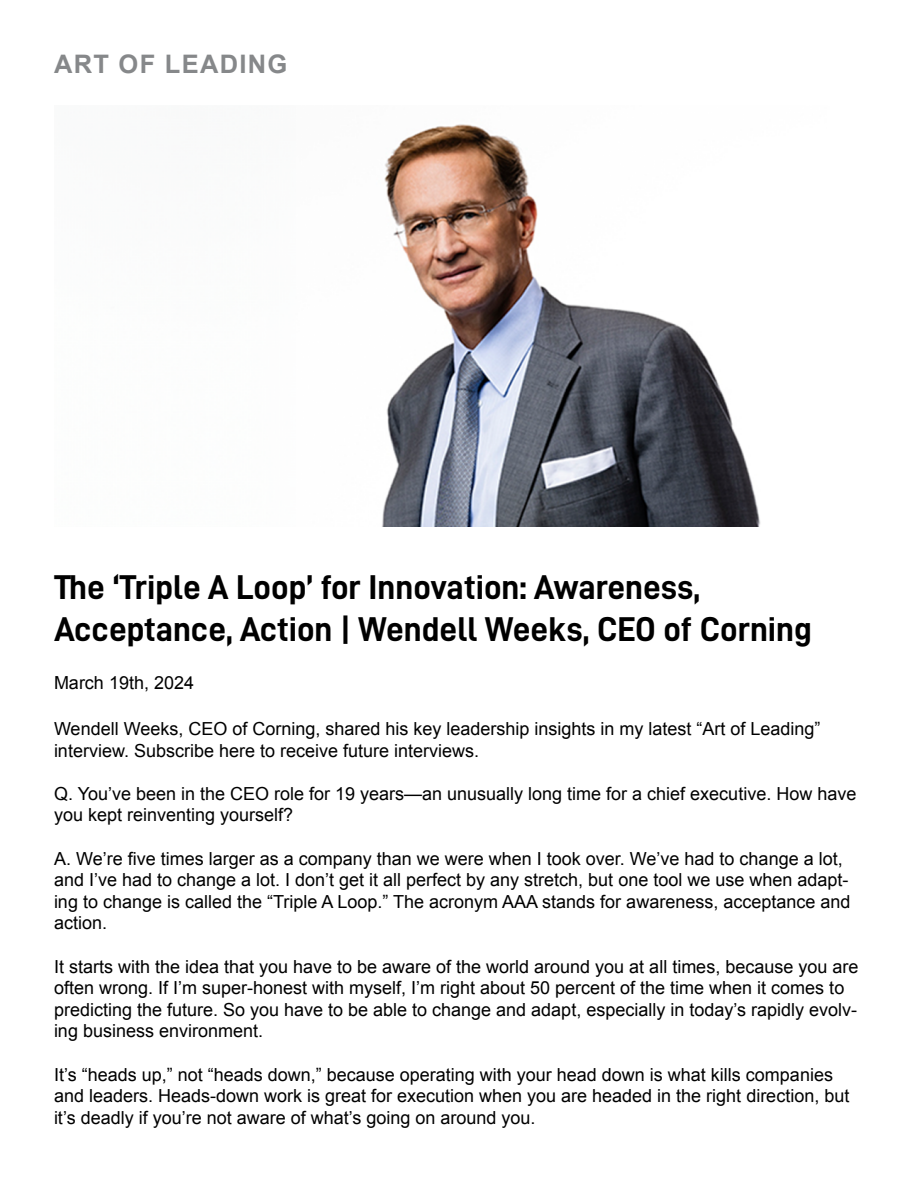
<style>
.page{position:relative;width:918px;height:1188px;background:#fff}
.page>*{position:absolute;margin:0;border:0;box-sizing:border-box;transform-origin:0 0}
.t1{font:34.5px/41.4px "D DIN Bold";color:#000}
.t2{font:700 25.5px "Arial";letter-spacing:.05em;color:#86888a}
.t3{font:18px/21.6px "Arial";color:#000}
</style>
<div class="page">
<img style="left:382px;top:124px;width:379px;height:402px">
<h2 class="t2" style="left:54px;top:48px;width:235px">ART OF LEADING</h2>
<h1 class="t1" style="left:54px;top:566px;width:759px">The ‘Triple A Loop’ for Innovation: Awareness,<br>Acceptance, Action | Wendell Weeks, CEO of Corning</h1>
<p class="t3" style="left:54px;top:672px;width:142px">March 19th, 2024</p>
<p class="t3" style="left:54px;top:718px;width:768px">Wendell Weeks, CEO of Corning, shared his key leadership insights in my latest “Art of Leading” interview. Subscribe here to receive future interviews.</p>
<p class="t3" style="left:54px;top:783px;width:804px">Q. You’ve been in the CEO role for 19 years—an unusually long time for a chief executive. How have you kept reinventing yourself?</p>
<p class="t3" style="left:54px;top:848px;width:798px">A. We’re five times larger as a company than we were when I took over. We’ve had to change a lot, and I’ve had to change a lot. I don’t get it all perfect by any stretch, but one tool we use when adapt&shy;ing to change is called the “Triple A Loop.” The acronym AAA stands for awareness, acceptance and action.</p>
<p class="t3" style="left:54px;top:956px;width:806px">It starts with the idea that you have to be aware of the world around you at all times, because you are often wrong. If I’m super-honest with myself, I’m right about 50 percent of the time when it comes to predicting the future. So you have to be able to change and adapt, especially in today’s rapidly evolv&shy;ing business environment.</p>
<p class="t3" style="left:54px;top:1064px;width:797px">It’s “heads up,” not “heads down,” because operating with your head down is what kills companies and leaders. Heads-down work is great for execution when you are headed in the right direction, but it’s deadly if you’re not aware of what’s going on around you.</p>
</div>
